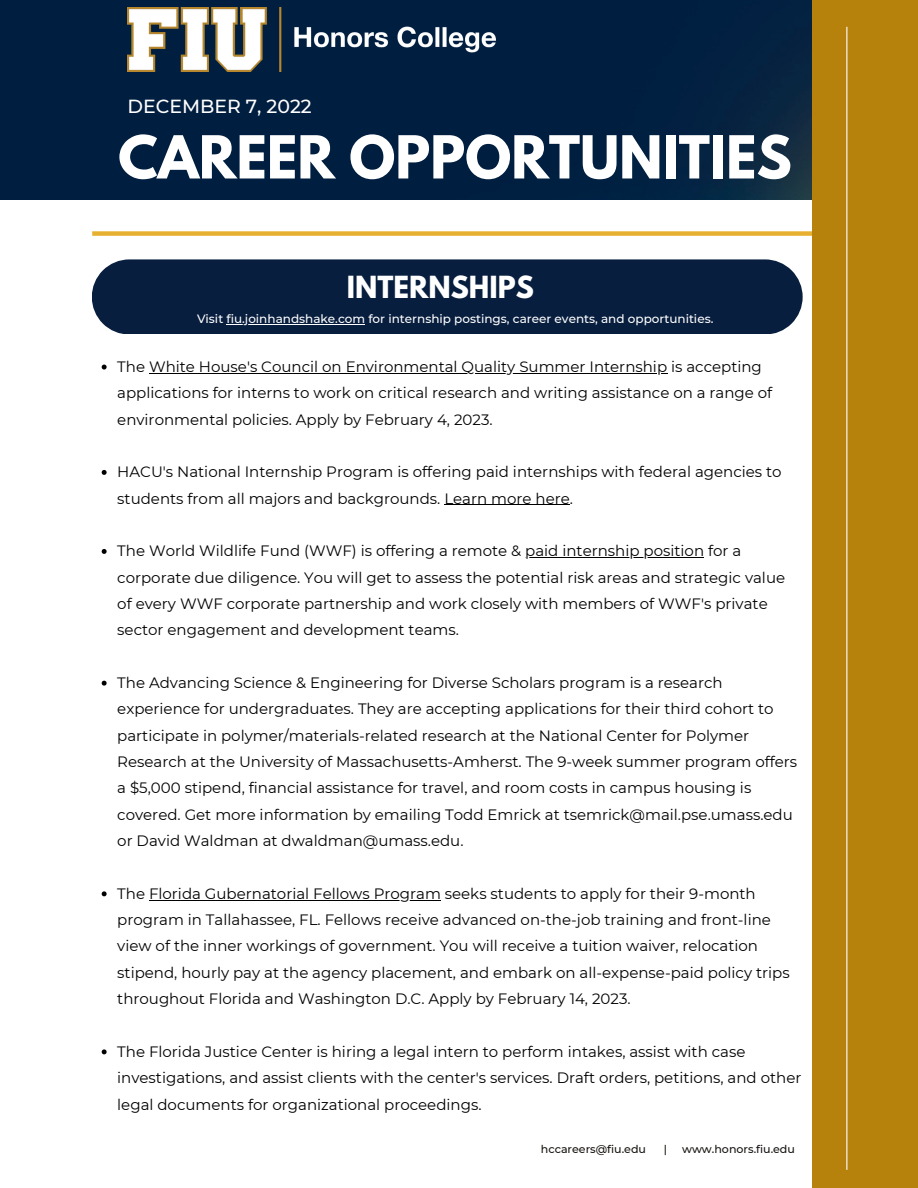
<style>
.page{position:relative;width:918px;height:1188px;background:#fff}
.page>*{position:absolute;margin:0;border:0;box-sizing:border-box;transform-origin:0 0}
.t1{font:700 52.5px "League Spartan";color:#fff}
.t2{font:700 27px "League Spartan";color:#fff}
.t3{font:500 18.9px "Montserrat";color:#fff}
.t4{font:15px/26.4px "Montserrat";color:#000}
.t5{font:500 12px "Montserrat";color:#fff}
.t6{font:500 11.1px "Montserrat";color:#171310}
</style>
<div class="page">
<div style="left:92px;top:231px;width:720px;height:5px;background:#e8b031"></div>
<div style="left:0;top:0;width:812px;height:199px;background:#001e40"></div>
<div style="left:812px;top:0;width:106px;height:1188px;background:#b6820b"></div>
<hr style="left:846px;top:27px;width:1px;height:1143px;background:#fff">
<img style="left:127px;top:8px;width:368px;height:64px">
<svg style="left:102px;top:365px;width:5px;height:5px"></svg>
<hr style="left:149px;top:373px;width:518px;height:1px;background:#000">
<svg style="left:102px;top:470px;width:5px;height:5px"></svg>
<hr style="left:444px;top:505px;width:126px;height:1px;background:#000">
<svg style="left:102px;top:549px;width:5px;height:5px"></svg>
<hr style="left:525px;top:557px;width:179px;height:1px;background:#000">
<svg style="left:102px;top:681px;width:5px;height:5px"></svg>
<svg style="left:102px;top:891px;width:5px;height:5px"></svg>
<hr style="left:149px;top:900px;width:292px;height:1px;background:#000">
<svg style="left:102px;top:1049px;width:5px;height:5px"></svg>
<div style="left:92px;top:259px;width:711px;height:75px;background:#081e3f"></div>
<hr style="left:227px;top:324px;width:138px;height:1px;background:#fff">
<p class="t3" style="left:127px;top:94px;width:186px">DECEMBER 7, 2022</p>
<h1 class="t1" style="left:118px;top:131px;width:675px">CAREER OPPORTUNITIES</h1>
<h2 class="t2" style="left:347px;top:274px;width:189px">INTERNSHIPS</h2>
<p class="t5" style="left:197px;top:311px;width:518px">Visit fiu.joinhandshake.com for internship postings, career events, and opportunities.</p>
<p class="t4" style="left:117px;top:353px;width:657px">The White House's Council on Environmental Quality Summer Internship is accepting applications for interns to work on critical research and writing assistance on a range of environmental policies. Apply by February 4, 2023.</p>
<p class="t4" style="left:117px;top:459px;width:666px">HACU's National Internship Program is offering paid internships with federal agencies to students from all majors and backgrounds. Learn more here.</p>
<p class="t4" style="left:117px;top:538px;width:669px">The World Wildlife Fund (WWF) is offering a remote &amp; paid internship position for a corporate due diligence. You will get to assess the potential risk areas and strategic value of every WWF corporate partnership and work closely with members of WWF's private sector engagement and development teams.</p>
<p class="t4" style="left:117px;top:670px;width:682px">The Advancing Science &amp; Engineering for Diverse Scholars program is a research experience for undergraduates. They are accepting applications for their third cohort to participate in polymer/materials-related research at the National Center for Polymer Research at the University of Massachusetts-Amherst. The 9-week summer program offers a $5,000 stipend, financial assistance for travel, and room costs in campus housing is covered. Get more information by emailing Todd Emrick at tsemrick@mail.pse.umass.edu or David Waldman at dwaldman@umass.edu.</p>
<p class="t4" style="left:117px;top:880px;width:674px">The Florida Gubernatorial Fellows Program seeks students to apply for their 9-month program in Tallahassee, FL. Fellows receive advanced on-the-job training and front-line view of the inner workings of government. You will receive a tuition waiver, relocation stipend, hourly pay at the agency placement, and embark on all-expense-paid policy trips throughout Florida and Washington D.C. Apply by February 14, 2023.</p>
<p class="t4" style="left:117px;top:1038px;width:686px">The Florida Justice Center is hiring a legal intern to perform intakes, assist with case investigations, and assist clients with the center's services. Draft orders, petitions, and other legal documents for organizational proceedings.</p>
<p class="t6" style="left:541px;top:1142px;width:107px">hccareers@fiu.edu</p>
<p class="t6" style="left:664px;top:1142px;width:5px">|</p>
<p class="t6" style="left:682px;top:1142px;width:114px">www.honors.fiu.edu</p>
</div>
